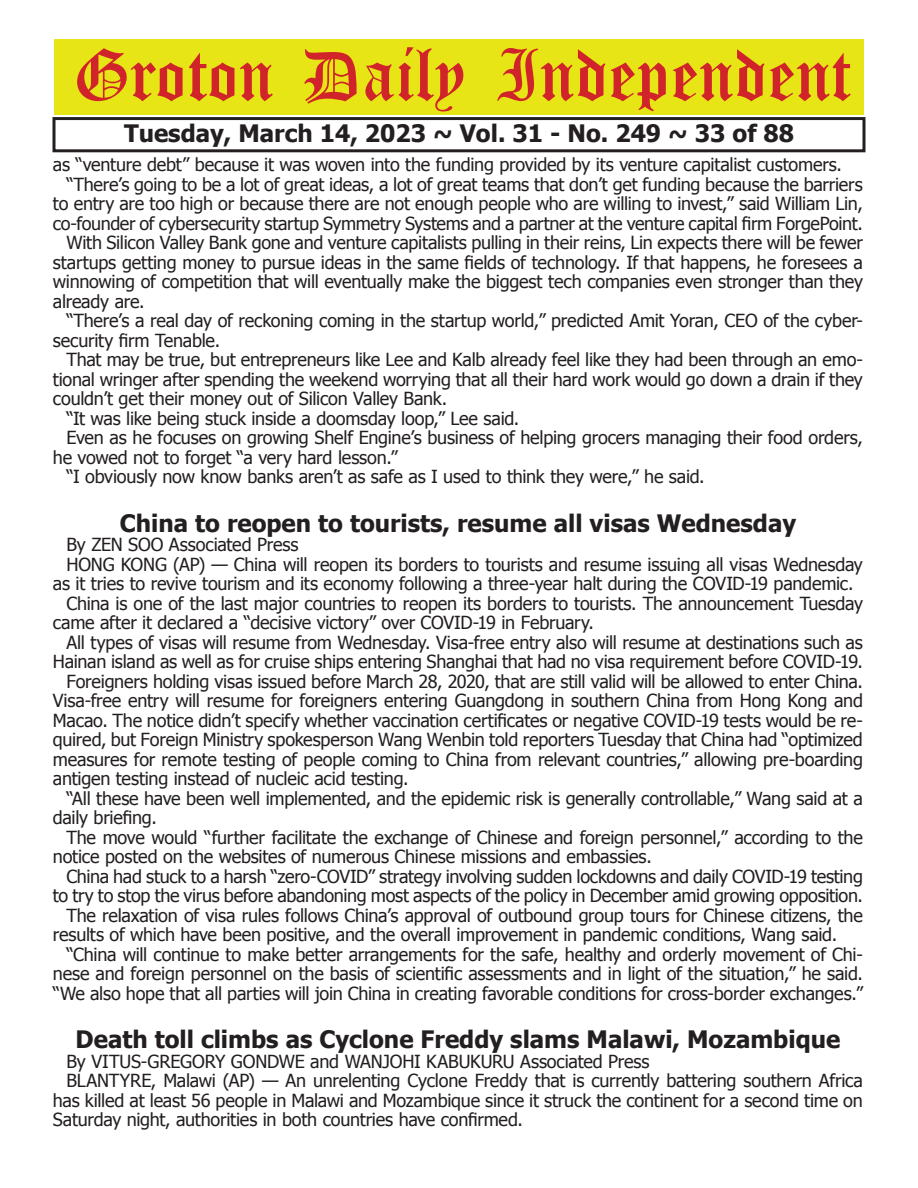
<style>
.page{position:relative;width:918px;height:1188px;background:#fff}
.page>*{position:absolute;margin:0;border:0;box-sizing:border-box;transform-origin:0 0}
.t1{font:54px "Old English Five";color:#d1232a}
.t2{font:700 24px "Tahoma";color:#231f20}
.t3{font:18px "Tahoma";letter-spacing:-.015em;color:#231f20}
</style>
<div class="page">
<div style="left:52px;top:117px;width:814px;height:35px;border:3px solid #231f20"></div>
<div style="left:54px;top:40px;width:810px;height:75px;background:#e7e515"></div>
<h1 class="t1" style="left:73px;top:50px;width:779px">Groton Daily Independent</h1>
<h2 class="t2" style="left:124px;top:116px;width:672px">Tuesday, March 14, 2023 ~ Vol. 31 - No. 249 ~ 33 of 88</h2>
<p class="t3" style="left:53px;top:153px;width:791px">as “venture debt” because it was woven into the funding provided by its venture capitalist customers.</p>
<p class="t3" style="left:66px;top:172px;width:798px">“There’s going to be a lot of great ideas, a lot of great teams that don’t get funding because the barriers</p>
<p class="t3" style="left:53px;top:192px;width:812px">to entry are too high or because there are not enough people who are willing to invest,” said William Lin,</p>
<p class="t3" style="left:53px;top:211px;width:812px">co-founder of cybersecurity startup Symmetry Systems and a partner at the venture capital firm ForgePoint.</p>
<p class="t3" style="left:66px;top:231px;width:798px">With Silicon Valley Bank gone and venture capitalists pulling in their reins, Lin expects there will be fewer</p>
<p class="t3" style="left:53px;top:250px;width:811px">startups getting money to pursue ideas in the same fields of technology. If that happens, he foresees a</p>
<p class="t3" style="left:53px;top:270px;width:812px">winnowing of competition that will eventually make the biggest tech companies even stronger than they</p>
<p class="t3" style="left:53px;top:289px;width:93px">already are.</p>
<p class="t3" style="left:66px;top:309px;width:798px">“There’s a real day of reckoning coming in the startup world,” predicted Amit Yoran, CEO of the cyber-</p>
<p class="t3" style="left:53px;top:328px;width:169px">security firm Tenable.</p>
<p class="t3" style="left:66px;top:348px;width:798px">That may be true, but entrepreneurs like Lee and Kalb already feel like they had been through an emo-</p>
<p class="t3" style="left:53px;top:367px;width:811px">tional wringer after spending the weekend worrying that all their hard work would go down a drain if they</p>
<p class="t3" style="left:53px;top:387px;width:396px">couldn’t get their money out of Silicon Valley Bank.</p>
<p class="t3" style="left:66px;top:406px;width:454px">“It was like being stuck inside a doomsday loop,” Lee said.</p>
<p class="t3" style="left:66px;top:426px;width:798px">Even as he focuses on growing Shelf Engine’s business of helping grocers managing their food orders,</p>
<p class="t3" style="left:53px;top:445px;width:346px">he vowed not to forget “a very hard lesson.”</p>
<p class="t3" style="left:66px;top:465px;width:640px">“I obviously now know banks aren’t as safe as I used to think they were,” he said.</p>
<h2 class="t2" style="left:120px;top:506px;width:678px">China to reopen to tourists, resume all visas Wednesday</h2>
<p class="t3" style="left:66px;top:533px;width:234px">By ZEN SOO Associated Press</p>
<p class="t3" style="left:66px;top:552px;width:798px">HONG KONG (AP) — China will reopen its borders to tourists and resume issuing all visas Wednesday</p>
<p class="t3" style="left:53px;top:572px;width:802px">as it tries to revive tourism and its economy following a three-year halt during the COVID-19 pandemic.</p>
<p class="t3" style="left:66px;top:591px;width:798px">China is one of the last major countries to reopen its borders to tourists. The announcement Tuesday</p>
<p class="t3" style="left:53px;top:611px;width:542px">came after it declared a “decisive victory” over COVID-19 in February.</p>
<p class="t3" style="left:66px;top:630px;width:798px">All types of visas will resume from Wednesday. Visa-free entry also will resume at destinations such as</p>
<p class="t3" style="left:53px;top:650px;width:811px">Hainan island as well as for cruise ships entering Shanghai that had no visa requirement before COVID-19.</p>
<p class="t3" style="left:66px;top:669px;width:798px">Foreigners holding visas issued before March 28, 2020, that are still valid will be allowed to enter China.</p>
<p class="t3" style="left:53px;top:689px;width:812px">Visa-free entry will resume for foreigners entering Guangdong in southern China from Hong Kong and</p>
<p class="t3" style="left:53px;top:708px;width:812px">Macao. The notice didn’t specify whether vaccination certificates or negative COVID-19 tests would be re-</p>
<p class="t3" style="left:53px;top:728px;width:811px">quired, but Foreign Ministry spokesperson Wang Wenbin told reporters Tuesday that China had “optimized</p>
<p class="t3" style="left:53px;top:747px;width:812px">measures for remote testing of people coming to China from relevant countries,” allowing pre-boarding</p>
<p class="t3" style="left:53px;top:767px;width:357px">antigen testing instead of nucleic acid testing.</p>
<p class="t3" style="left:66px;top:786px;width:798px">“All these have been well implemented, and the epidemic risk is generally controllable,” Wang said at a</p>
<p class="t3" style="left:53px;top:806px;width:105px">daily briefing.</p>
<p class="t3" style="left:66px;top:825px;width:798px">The move would “further facilitate the exchange of Chinese and foreign personnel,” according to the</p>
<p class="t3" style="left:53px;top:845px;width:600px">notice posted on the websites of numerous Chinese missions and embassies.</p>
<p class="t3" style="left:66px;top:864px;width:798px">China had stuck to a harsh “zero-COVID” strategy involving sudden lockdowns and daily COVID-19 testing</p>
<p class="t3" style="left:53px;top:884px;width:812px">to try to stop the virus before abandoning most aspects of the policy in December amid growing opposition.</p>
<p class="t3" style="left:66px;top:903px;width:798px">The relaxation of visa rules follows China’s approval of outbound group tours for Chinese citizens, the</p>
<p class="t3" style="left:53px;top:923px;width:786px">results of which have been positive, and the overall improvement in pandemic conditions, Wang said.</p>
<p class="t3" style="left:66px;top:942px;width:798px">“China will continue to make better arrangements for the safe, healthy and orderly movement of Chi-</p>
<p class="t3" style="left:53px;top:961px;width:811px">nese and foreign personnel on the basis of scientific assessments and in light of the situation,” he said.</p>
<p class="t3" style="left:53px;top:981px;width:811px">“We also hope that all parties will join China in creating favorable conditions for cross-border exchanges.”</p>
<h2 class="t2" style="left:76px;top:1022px;width:766px">Death toll climbs as Cyclone Freddy slams Malawi, Mozambique</h2>
<p class="t3" style="left:66px;top:1049px;width:585px">By VITUS-GREGORY GONDWE and WANJOHI KABUKURU Associated Press</p>
<p class="t3" style="left:66px;top:1068px;width:798px">BLANTYRE, Malawi (AP) — An unrelenting Cyclone Freddy that is currently battering southern Africa</p>
<p class="t3" style="left:53px;top:1088px;width:811px">has killed at least 56 people in Malawi and Mozambique since it struck the continent for a second time on</p>
<p class="t3" style="left:53px;top:1107px;width:471px">Saturday night, authorities in both countries have confirmed.</p>
</div>
